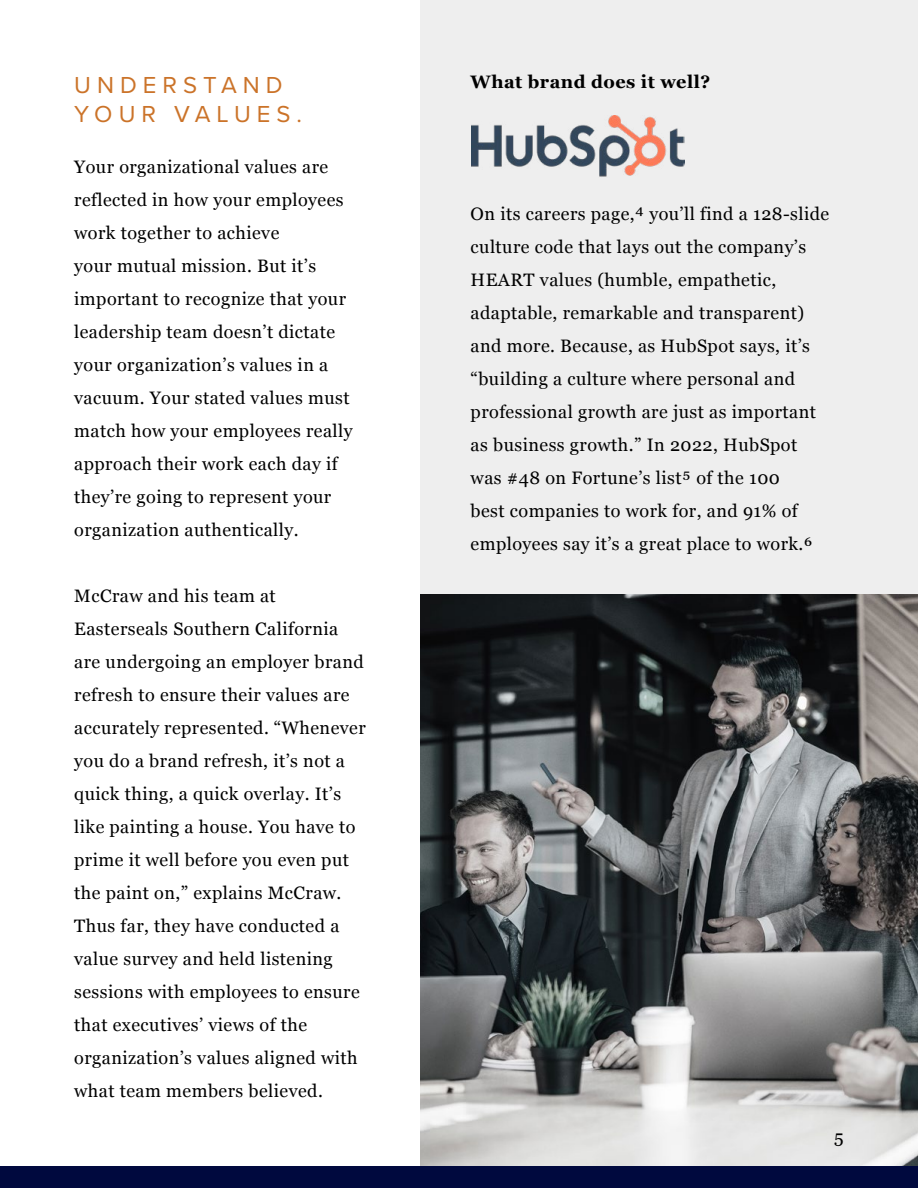
<style>
.page{position:relative;width:918px;height:1188px;background:#fff}
.page>*{position:absolute;margin:0;border:0;box-sizing:border-box;transform-origin:0 0}
.t1{font:24px/28.8px "Proxima Nova";letter-spacing:.25em;color:#cb7329}
.t2{font:18px/33px "Georgia";letter-spacing:.025em;color:#000}
.t3{font:700 18px "Georgia";letter-spacing:.025em;color:#000}
</style>
<div class="page">
<div style="left:420px;top:0;width:498px;height:1188px;background:#eee"></div>
<img style="left:420px;top:594px;width:498px;height:573px">
<img style="left:472px;top:116px;width:212px;height:61px">
<div style="left:0;top:1167px;width:918px;height:21px;background:#00093e"></div>
<h1 class="t1" style="left:74px;top:70px;width:229px">UNDERSTAND<br>YOUR VALUES.</h1>
<p class="t2" style="left:74px;top:150px;width:280px">Your organizational values are reflected in how your employees work together to achieve<br>your mutual mission. But it’s important to recognize that your leadership team doesn’t dictate your organization’s values in a vacuum. Your stated values must match how your employees really approach their work each day if they’re going to represent your organization authentically.</p>
<p class="t2" style="left:74px;top:578px;width:293px">McCraw and his team at<br>Easterseals Southern California are undergoing an employer brand refresh to ensure their values are accurately represented. “Whenever you do a brand refresh, it’s not a quick thing, a quick overlay. It’s like painting a house. You have to prime it well before you even put the paint on,” explains McCraw.<br>Thus far, they have conducted a value survey and held listening sessions with employees to ensure that executives’ views of the organization’s values aligned with what team members believed.</p>
<p class="t3" style="left:471px;top:68px;width:241px">What brand does it well?</p>
<p class="t2" style="left:471px;top:196px;width:360px">On its careers page,⁴ you’ll find a 128-slide culture code that lays out the company’s HEART values (humble, empathetic, adaptable, remarkable and transparent) and more. Because, as HubSpot says, it’s “building a culture where personal and professional growth are just as important as business growth.” In 2022, HubSpot was #48 on Fortune’s list⁵ of the 100<br>best companies to work for, and 91% of employees say it’s a great place to work.⁶</p>
<p class="t2" style="left:834px;top:1120px;width:11px">5</p>
</div>
